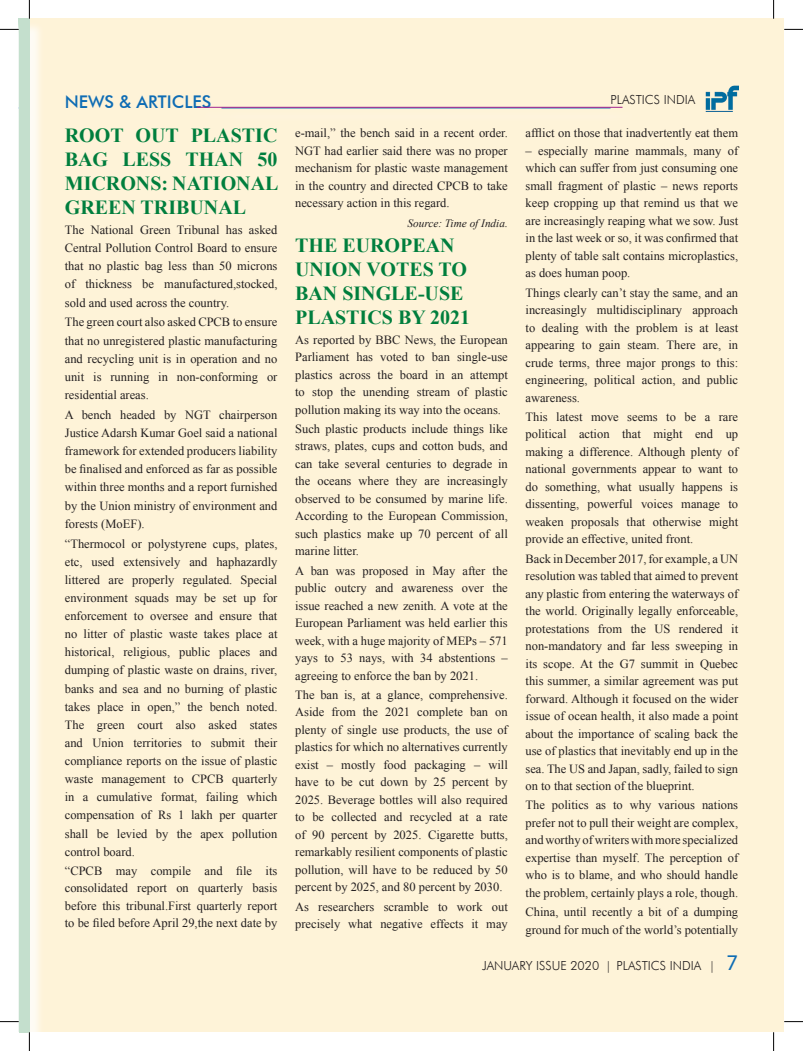
<style>
.page{position:relative;width:803px;height:1051px;background:#fff}
.page>*{position:absolute;margin:0;border:0;box-sizing:border-box;transform-origin:0 0}
.t1{font:700 20px/24px "Times New Roman";color:#007e3d}
.t2{font:500 17.5px "Futura BT";color:#0e6cb4}
.t3{font:12.5px/17.5px "Times New Roman";color:#231f20;text-align:justify}
.t4{font:300 12.5px "Futura BT";color:#231f20}
.t5{font:italic 11.25px "Times New Roman";color:#231f20}
.s1{font-family:"Sakkal Majalla";font-weight:400;font-size:15px}
.s2{font-family:"Myriad Pro";font-weight:400;font-size:22.5px;color:#0e6cb4}
</style>
<div class="page">
<div style="left:29px;top:19px;width:755px;height:1013px;background:#fef3d8"></div>
<img style="left:705px;top:86px;width:33px;height:26px">
<hr style="left:221px;top:108px;width:389px;height:1px;background:#0e6cb4">
<div style="left:19px;top:21px;width:26px;height:1011px;background:#fff;opacity:.75"></div>
<div style="left:19px;top:19px;width:10px;height:1013px;background:#c4dfcd"></div>
<hr style="left:197px;top:107px;width:425px;height:1px;background:#a2238e">
<svg style="left:0;top:29px;width:19px;height:1px"></svg>
<svg style="left:784px;top:29px;width:19px;height:1px"></svg>
<svg style="left:0;top:1021px;width:19px;height:1px"></svg>
<svg style="left:784px;top:1021px;width:19px;height:1px"></svg>
<svg style="left:29px;top:0;width:1px;height:19px"></svg>
<svg style="left:29px;top:1032px;width:1px;height:19px"></svg>
<svg style="left:773px;top:0;width:1px;height:19px"></svg>
<svg style="left:773px;top:1032px;width:1px;height:19px"></svg>
<h2 class="t2" style="left:65px;top:91px;width:148px">NEWS &amp; ARTICLES</h2>
<p class="t4" style="left:610px;top:92px;width:86px">PLASTICS INDIA</p>
<h1 class="t1" style="left:65px;top:123px;width:152px">ROOT OUT PLASTIC<br>BAG LESS</h1>
<p class="t3" style="left:525px;top:124px;width:214px">afflict on those that inadvertently eat them</p>
<p class="t3" style="left:525px;top:142px;width:214px">– especially marine mammals, many of which can suffer from just consuming one small fragment of plastic – news reports keep cropping up that remind us that we are increasingly reaping what we sow. Just in the last week or so, it was confirmed that plenty of table salt contains microplastics, as does human poop.</p>
<p class="t3" style="left:525px;top:283px;width:214px">Things clearly can’t stay the same, and an increasingly multidisciplinary approach to dealing with the problem is at least appearing to gain steam. There are, in crude terms, three major prongs to this: engineering, political action, and public awareness.</p>
<p class="t3" style="left:525px;top:408px;width:214px">This latest move seems to be a rare political action that might end up making a difference. Although plenty of national governments appear to want to do something, what usually happens is dissenting, powerful voices manage to weaken proposals that otherwise might provide an effective, united front.</p>
<p class="t3" style="left:525px;top:549px;width:214px">Back in December 2017, for example, a UN resolution was tabled that aimed to prevent any plastic from entering the waterways of the world. Originally legally enforceable, protestations from the US rendered it non-mandatory and far less sweeping in its scope. At the G7 summit in Quebec this summer, a similar agreement was put forward. Although it focused on the wider issue of ocean health, it also made a point about the importance of scaling back the use of plastics that inevitably end up in the sea. The US and Japan, sadly, failed to sign on to that section of the blueprint.</p>
<p class="t3" style="left:525px;top:796px;width:214px">The politics as to why various nations prefer not to pull their weight are complex, and worthy of writers with more specialized expertise than myself. The perception of who is to blame, and who should handle the problem, certainly plays a role, though.</p>
<p class="t3" style="left:525px;top:903px;width:214px">China, until recently a bit of a dumping ground for much of the world’s potentially</p>
<p class="t3" style="left:295px;top:124px;width:214px">e-mail,” the bench said in a recent order.<br>NGT had earlier said there was no proper mechanism for plastic waste management in the country and directed CPCB to take necessary action in this regard.</p>
<p class="t5" style="left:408px;top:215px;width:102px">Source: Time of India.</p>
<h1 class="t1" style="left:295px;top:233px;width:173px">THE EUROPEAN<br>UNION VOTES TO<br>BAN</h1>
<h1 class="t1" style="left:185px;top:147px;width:45px">THAN</h1>
<h1 class="t1" style="left:257px;top:147px;width:21px">50</h1>
<h1 class="t1" style="left:65px;top:171px;width:187px">MICRONS : NATIONAL<br>GREEN TRIBUNAL</h1>
<p class="t3" style="left:65px;top:221px;width:214px;line-height:18.1px">The National Green Tribunal has asked Central Pollution Control Board to ensure that no plastic bag less than 50 microns of thickness be manufactured,stocked, sold and used across the country.</p>
<p class="t3" style="left:65px;top:313px;width:214px;line-height:18.1px">The green court also asked CPCB to ensure that no unregistered plastic manufacturing and recycling unit is in operation and no unit is running in non-conforming or residential areas.</p>
<p class="t3" style="left:65px;top:405px;width:214px;line-height:18.1px">A bench headed by NGT chairperson Justice Adarsh Kumar Goel said a national framework for extended producers liability be finalised and enforced as far as possible within three months and a report furnished by the Union ministry of environment and forests (MoEF).</p>
<p class="t3" style="left:65px;top:534px;width:214px;line-height:18.1px">“Thermocol or polystyrene cups, plates, etc, used extensively and haphazardly littered are properly regulated. Special environment squads may be set up for enforcement to oversee and ensure that no litter of plastic waste takes place at historical, religious, public places and dumping of plastic waste on drains, river, banks and sea and no burning of plastic takes place in open,” the bench noted.<br>The green court also asked states and Union territories to submit their compliance reports on the issue of plastic waste management to CPCB quarterly in a cumulative format, failing which compensation of Rs 1 lakh per quarter shall be levied by the apex pollution control board.</p>
<p class="t3" style="left:65px;top:862px;width:214px">“CPCB may compile and file its consolidated report on quarterly basis before this tribunal.First quarterly report to be filed before April 29,the next date by</p>
<h1 class="t1" style="left:342px;top:281px;width:123px">SINGLE-USE</h1>
<h1 class="t1" style="left:295px;top:305px;width:14px">PLASTICS</h1>
<h1 class="t1" style="left:398px;top:305px;width:74px">BY 2021</h1>
<p class="t3" style="left:295px;top:330px;width:214px">As reported by BBC News, the European Parliament has voted to ban single-use plastics across the board in an attempt to stop the unending stream of plastic pollution making its way into the oceans.</p>
<p class="t3" style="left:295px;top:420px;width:214px">Such plastic products include things like straws, plates, cups and cotton buds, and can take several centuries to degrade in the oceans where they are increasingly observed to be consumed by marine life.<br>According to the European Commission, such plastics make up 70 percent of all marine litter.</p>
<p class="t3" style="left:295px;top:561px;width:214px">A ban was proposed in May after the public outcry and awareness over the issue reached a new zenith. A vote at the European Parliament was held earlier this week, with a huge majority of MEPs – 571 yays to 53 nays, with 34 abstentions – agreeing to enforce the ban by 2021.</p>
<p class="t3" style="left:295px;top:686px;width:214px">The ban is, at a glance, comprehensive.<br>Aside from the 2021 complete ban on plenty of single use products, the use of plastics for which no alternatives currently exist – mostly food packaging – will have to be cut down by 25 percent by 2025. Beverage bottles will also required to be collected and recycled at a rate of 90 percent by 2025. Cigarette butts, remarkably resilient components of plastic pollution, will have to be reduced by 50 percent by 2025, and 80 percent by 2030.</p>
<p class="t3" style="left:295px;top:898px;width:214px">As researchers scramble to work out precisely what negative effects it may</p>
<p class="t4" style="left:482px;top:958px;width:258px">JANUARY ISSU E 2020 <span class="s1">|</span> PLASTICS IN DIA <span class="s1">|</span> <span class="s2">7</span></p>
</div>
